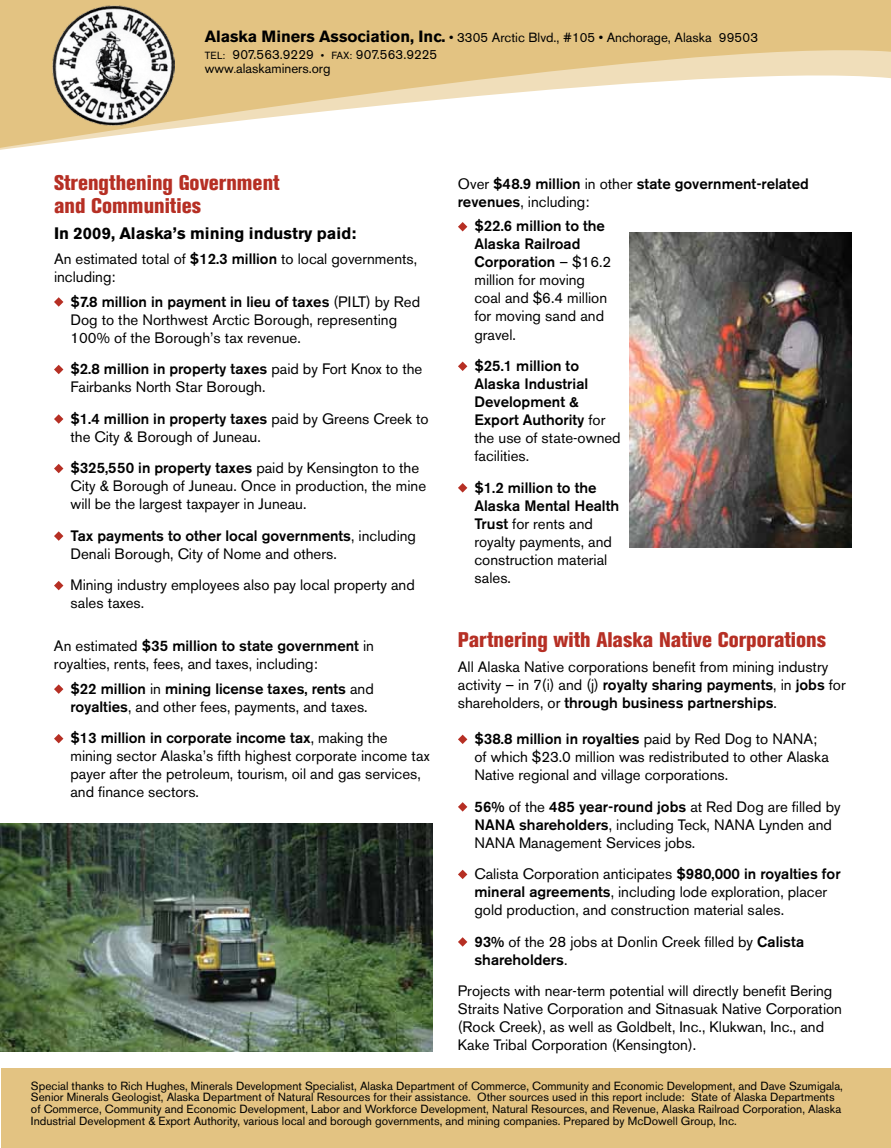
<style>
.page{position:relative;width:891px;height:1148px;background:#fff}
.page>*{position:absolute;margin:0;border:0;box-sizing:border-box;transform-origin:0 0}
.t1{font:800 condensed 21px/22.2px "Akzidenz Grotesk BE";color:#b62f24}
.t2{font:700 16.5px "Akzidenz Grotesk BE";color:#000}
.t3{font:15px/18px "Akzidenz Grotesk BE";color:#000}
.t4{font:500 15px/18px "Akzidenz Grotesk BE";color:#000}
.t5{font:13.2px/17px "Akzidenz Grotesk BE";color:#000}
.t6{font:11.7px/11.7px "Akzidenz Grotesk BE";color:#000}
.s1{font-weight:700;font-size:16.2px}
.s2{font-size:10.35px}
.s3{font-weight:500}
.s4{font-weight:400}
</style>
<div class="page">
<div style="left:2px;top:1068px;width:889px;height:80px;background:#e3c382"></div>
<svg style="left:54px;top:297px;width:9px;height:10px"></svg>
<svg style="left:54px;top:365px;width:9px;height:9px"></svg>
<svg style="left:54px;top:414px;width:9px;height:10px"></svg>
<svg style="left:54px;top:464px;width:9px;height:9px"></svg>
<svg style="left:54px;top:531px;width:9px;height:10px"></svg>
<svg style="left:54px;top:581px;width:9px;height:9px"></svg>
<svg style="left:54px;top:684px;width:9px;height:10px"></svg>
<svg style="left:54px;top:734px;width:9px;height:9px"></svg>
<svg style="left:458px;top:222px;width:9px;height:9px"></svg>
<svg style="left:458px;top:361px;width:9px;height:10px"></svg>
<svg style="left:458px;top:483px;width:9px;height:9px"></svg>
<svg style="left:458px;top:734px;width:9px;height:10px"></svg>
<svg style="left:458px;top:802px;width:9px;height:9px"></svg>
<svg style="left:458px;top:869px;width:9px;height:10px"></svg>
<svg style="left:458px;top:937px;width:9px;height:9px"></svg>
<img style="left:0;top:823px;width:433px;height:228px">
<svg style="left:0;top:0;width:891px;height:150px;fill:#e3c382"></svg>
<img style="left:630px;top:232px;width:221px;height:315px">
<img style="left:53px;top:6px;width:121px;height:120px">
<p class="t5" style="left:205px;top:29px;width:555px"><span class="s1">Alaska Miners Association, Inc.</span> • 3305 Arctic Blvd., #105 • Anchorage, Alaska 99503<br><span class="s2">TEL:</span> 907.563.9229 <span class="s2">• FAX:</span> 907.563.9225</p>
<p class="t5" style="left:205px;top:60px;width:127px">www<span class="s2">.</span>alaskaminers.org</p>
<h1 class="t1" style="left:54px;top:172px;width:227px">Strengthening Government and Communities</h1>
<p class="t2" style="left:54px;top:224px;width:304px">In 2009, Alaska’s mining industry paid:</p>
<p class="t3" style="left:54px;top:250px;width:365px">An estimated total of <span class="s3">$12.3 million</span> to local governments, including:</p>
<p class="t3" style="left:70px;top:292px;width:351px"><span class="s3">$7.8 million in payment in lieu of taxes</span> (PILT) by Red<br>Dog to the Northwest Arctic Borough, representing<br>100% of the Borough’s tax revenue.</p>
<p class="t3" style="left:70px;top:360px;width:353px"><span class="s3">$2.8 million in property taxes</span> paid by Fort Knox to the<br>Fairbanks North Star Borough.</p>
<p class="t3" style="left:70px;top:409px;width:360px"><span class="s3">$1.4 million in property taxes</span> paid by Greens Creek to the City &amp; Borough of Juneau.</p>
<p class="t3" style="left:70px;top:459px;width:357px"><span class="s3">$325,550 in property taxes</span> paid by Kensington to the<br>City &amp; Borough of Juneau. Once in production, the mine will be the largest taxpayer in Juneau.</p>
<p class="t3" style="left:70px;top:526px;width:347px"><span class="s3">Tax payments to other local governments</span>, including<br>Denali Borough, City of Nome and others.</p>
<p class="t3" style="left:70px;top:576px;width:346px">Mining industry employees also pay local property and sales taxes.</p>
<p class="t3" style="left:54px;top:637px;width:321px">An estimated <span class="s3">$35 million to state government</span> in royalties, rents, fees, and taxes, including:</p>
<p class="t4" style="left:70px;top:679px;width:305px">$22 million <span class="s4">in</span> mining license taxes, rents <span class="s4">and </span>royalties<span class="s4">, and other fees, payments, and taxes.</span></p>
<p class="t3" style="left:70px;top:729px;width:361px"><span class="s3">$13 million in corporate income tax</span>, making the mining sector Alaska’s fifth highest corporate income tax payer after the petroleum, tourism, oil and gas services, and finance sectors.</p>
<p class="t4" style="left:458px;top:174px;width:352px"><span class="s4">Over</span> $48.9 million <span class="s4">in other</span> state government-related revenues<span class="s4">, including:</span></p>
<p class="t3" style="left:474px;top:217px;width:138px"><span class="s3">$22.6 million to the<br>Alaska Railroad<br>Corporation</span> – $16.2 million for moving coal and $6.4 million for moving sand and gravel.</p>
<p class="t4" style="left:474px;top:357px;width:148px">$25.1 million to<br>Alaska Industrial<br>Development &amp;<br>Export Authority <span class="s4">for the use of state-owned facilities.</span></p>
<p class="t3" style="left:474px;top:478px;width:146px"><span class="s3">$1.2 million to the<br>Alaska Mental Health<br>Trust</span> for rents and royalty payments, and construction material sales.</p>
<h1 class="t1" style="left:458px;top:629px;width:369px">Partnering with Alaska Native Corporations</h1>
<p class="t3" style="left:458px;top:658px;width:389px">All Alaska Native corporations benefit from mining industry activity – in 7(i) and (j) <span class="s3">royalty sharing payments</span>, in <span class="s3">jobs</span> for shareholders, or <span class="s3">through business partnerships</span>.</p>
<p class="t3" style="left:474px;top:730px;width:356px"><span class="s3">$38.8 million in royalties</span> paid by Red Dog to NANA; of which $23.0 million was redistributed to other Alaska<br>Native regional and village corporations.</p>
<p class="t3" style="left:474px;top:797px;width:368px"><span class="s3">56%</span> of the <span class="s3">485 year-round jobs</span> at Red Dog are filled by<br><span class="s3">NANA shareholders</span>, including Teck, NANA Lynden and<br>NANA Management Services jobs.</p>
<p class="t3" style="left:474px;top:865px;width:368px">Calista Corporation anticipates <span class="s3">$980,000 in royalties for mineral agreements</span>, including lode exploration, placer gold production, and construction material sales.</p>
<p class="t3" style="left:474px;top:932px;width:331px"><span class="s3">93%</span> of the 28 jobs at Donlin Creek filled by <span class="s3">Calista shareholders</span>.</p>
<p class="t3" style="left:458px;top:982px;width:386px">Projects with near-term potential will directly benefit Bering Straits Native Corporation and Sitnasuak Native Corporation (Rock Creek), as well as Goldbelt, Inc., Klukwan, Inc., and Kake Tribal Corporation (Kensington).</p>
<p class="t6" style="left:31px;top:1079px;width:813px">Special thanks to Rich Hughes, Minerals Development Specialist, Alaska Department of Commerce, Community and Economic Development, and Dave Szumigala, Senior Minerals Geologist, Alaska Department of Natural Resources for their assistance. Other sources used in this report include: State of Alaska Departments of Commerce, Community and Economic Development, Labor and Workforce Development, Natural Resources, and Revenue, Alaska Railroad Corporation, Alaska Industrial Development &amp; Export Authority, various local and borough governments, and mining companies. Prepared by McDowell Group, Inc.</p>
</div>
